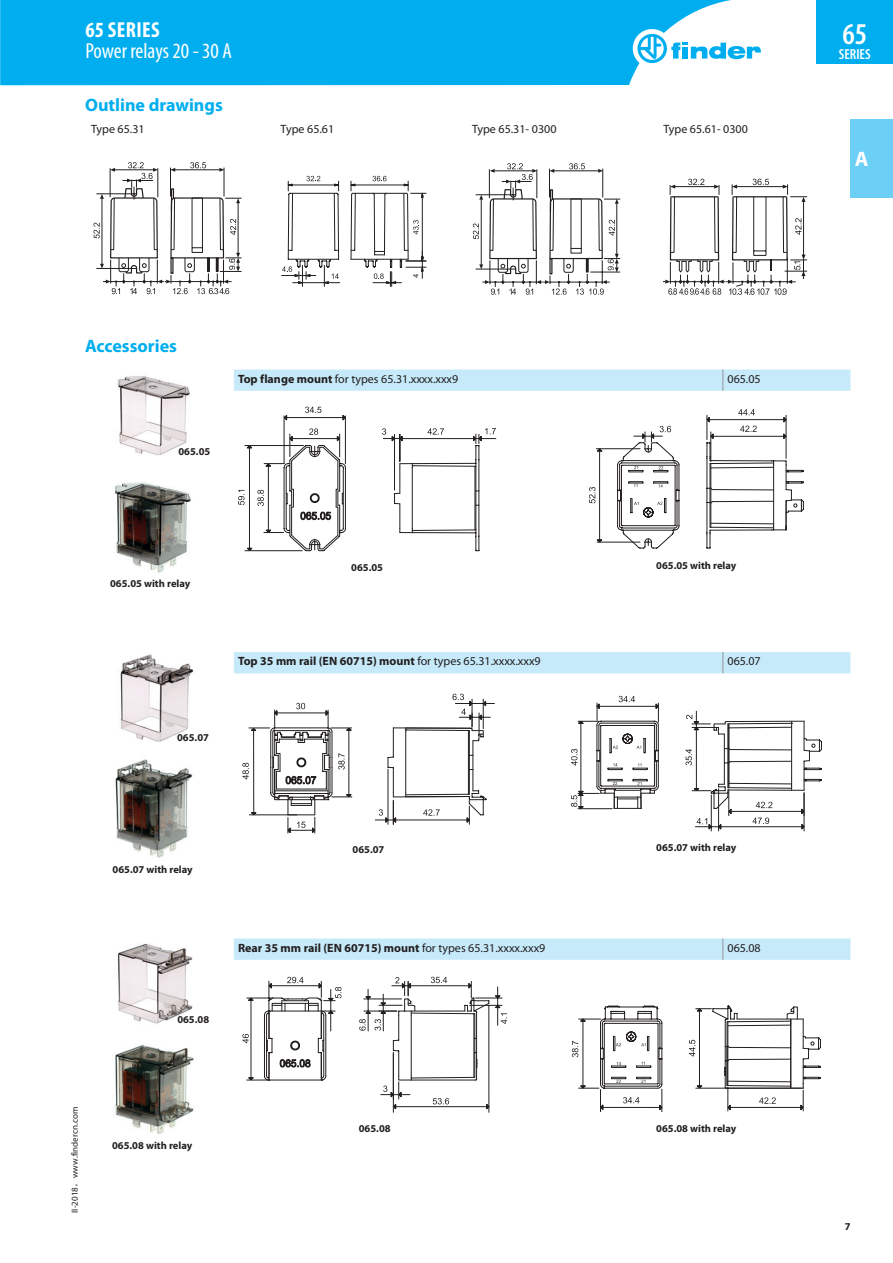
<style>
.page{position:relative;width:893px;height:1263px;background:#fff}
.page>*{position:absolute;margin:0;border:0;box-sizing:border-box;transform-origin:0 0}
.t1{font:600 condensed 30.3px "Myriad Pro";color:#fff}
.t2{font:condensed 21.75px "Myriad Pro";color:#fff}
.t3{font:700 condensed 21.75px "Myriad Pro";letter-spacing:.02em;color:#fff}
.t4{font:700 21px "Myriad Pro";color:#fff}
.t5{font:700 18px "Myriad Pro";color:#00aeef}
.t6{font:600 condensed 14.55px "Myriad Pro";color:#fff}
.t7{font:12px "Myriad Pro";color:#231f20}
.t8{font:700 12px "Myriad Pro";color:#231f20}
.t9{font:700 10.5px "Myriad Pro";color:#231f20}
.t10{font:9px "Myriad Pro";color:#231f20}
.s1{font-weight:700}
.s2{font-weight:400}
.s3{font-family:"Sim Hei"}
</style>
<div class="page">
<div style="left:850px;top:119px;width:43px;height:79px;background:#6bcff6"></div>
<div style="left:0;top:0;width:731px;height:85px;background:#00aeef"></div>
<div style="left:633px;top:29px;width:38px;height:39px;background:#fff;border-radius:50%"></div>
<svg style="left:637px;top:34px;width:124px;height:29px"></svg>
<div style="left:816px;top:0;width:77px;height:64px;background:#00aeef"></div>
<svg style="left:94px;top:162px;width:148px;height:132px"></svg>
<svg style="left:281px;top:176px;width:145px;height:110px"></svg>
<svg style="left:473px;top:163px;width:147px;height:132px"></svg>
<svg style="left:663px;top:179px;width:144px;height:116px"></svg>
<svg style="left:234px;top:369px;width:616px;height:591px"></svg>
<svg style="left:722px;top:369px;width:1px;height:22px"></svg>
<svg style="left:722px;top:652px;width:1px;height:21px"></svg>
<svg style="left:722px;top:938px;width:1px;height:22px"></svg>
<img style="left:118px;top:376px;width:72px;height:80px">
<img style="left:115px;top:482px;width:76px;height:91px">
<svg style="left:382px;top:428px;width:114px;height:123px"></svg>
<hr style="left:401px;top:438px;width:73px;height:1px;background:#231f20">
<hr style="left:345px;top:416px;width:1px;height:48px;background:#231f20">
<hr style="left:284px;top:416px;width:1px;height:48px;background:#231f20">
<svg style="left:305px;top:407px;width:16px;height:6px"></svg>
<svg style="left:238px;top:428px;width:108px;height:123px"></svg>
<svg style="left:284px;top:415px;width:3px;height:5px"></svg>
<hr style="left:249px;top:447px;width:1px;height:102px;background:#231f20">
<hr style="left:268px;top:466px;width:1px;height:65px;background:#231f20">
<hr style="left:286px;top:417px;width:58px;height:1px;background:#231f20">
<hr style="left:292px;top:438px;width:46px;height:1px;background:#231f20">
<hr style="left:596px;top:448px;width:44px;height:1px;background:#231f20">
<hr style="left:597px;top:542px;width:43px;height:1px;background:#231f20">
<hr style="left:599px;top:451px;width:1px;height:89px;background:#231f20">
<svg style="left:589px;top:487px;width:6px;height:16px"></svg>
<svg style="left:617px;top:409px;width:187px;height:140px"></svg>
<img style="left:120px;top:654px;width:74px;height:88px">
<img style="left:115px;top:759px;width:78px;height:99px">
<svg style="left:375px;top:694px;width:119px;height:130px"></svg>
<svg style="left:242px;top:703px;width:110px;height:130px"></svg>
<hr style="left:804px;top:792px;width:1px;height:39px;background:#231f20">
<hr style="left:711px;top:795px;width:1px;height:36px;background:#231f20">
<hr style="left:718px;top:789px;width:1px;height:42px;background:#231f20">
<svg style="left:571px;top:696px;width:88px;height:113px"></svg>
<svg style="left:685px;top:711px;width:137px;height:118px"></svg>
<hr style="left:581px;top:721px;width:1px;height:72px;background:#231f20">
<img style="left:117px;top:943px;width:76px;height:81px">
<img style="left:115px;top:1045px;width:79px;height:90px">
<svg style="left:242px;top:977px;width:99px;height:104px"></svg>
<hr style="left:489px;top:1005px;width:1px;height:107px;background:#231f20">
<hr style="left:393px;top:1054px;width:1px;height:58px;background:#231f20">
<svg style="left:359px;top:977px;width:148px;height:132px"></svg>
<svg style="left:689px;top:1005px;width:132px;height:106px"></svg>
<svg style="left:572px;top:1005px;width:91px;height:107px"></svg>
<hr style="left:583px;top:1021px;width:1px;height:66px;background:#231f20">
<h2 class="t3" style="left:85px;top:17px;width:76px">65 SERIES</h2>
<h2 class="t2" style="left:85px;top:38px;width:148px">Power relays 20 - 30 A</h2>
<h3 class="t5" style="left:85px;top:93px;width:139px">Outline drawings</h3>
<p class="t7" style="left:91px;top:121px;width:55px">Type 65.31</p>
<p class="t7" style="left:281px;top:121px;width:55px">Type 65.61</p>
<p class="t7" style="left:472px;top:121px;width:86px">Type 65.31- 0300</p>
<p class="t7" style="left:663px;top:121px;width:86px">Type 65.61- 0300</p>
<h3 class="t5" style="left:85px;top:335px;width:93px">Accessories</h3>
<p class="t9" style="left:178px;top:444px;width:33px">065.05</p>
<p class="t7" style="left:238px;top:371px;width:222px"><span class="s1">Top flange mount</span> for types 65.31.xxxx.xxx9</p>
<p class="t7" style="left:727px;top:371px;width:35px">065.05</p>
<p class="t9" style="left:110px;top:576px;width:82px">065.05 with relay</p>
<p class="t9" style="left:177px;top:730px;width:33px">065.07</p>
<p class="t9" style="left:351px;top:561px;width:33px">065.05</p>
<p class="t9" style="left:656px;top:558px;width:82px">065.05 with relay</p>
<p class="t8" style="left:238px;top:653px;width:304px">Top 35 mm rail (EN 60715) mount <span class="s2">for types 65.31.xxxx.xxx9</span></p>
<p class="t7" style="left:727px;top:654px;width:35px">065.07</p>
<p class="t10" style="left:69px;top:1213px;width:107px;rotate:-90deg">II-2018<span class="s3">，</span>www.findercn.com</p>
<p class="t9" style="left:113px;top:863px;width:82px">065.07 with relay</p>
<p class="t9" style="left:177px;top:1012px;width:33px">065.08</p>
<p class="t9" style="left:352px;top:842px;width:33px">065.07</p>
<p class="t9" style="left:656px;top:840px;width:82px">065.07 with relay</p>
<p class="t8" style="left:238px;top:940px;width:309px">Rear 35 mm rail (EN 60715) mount <span class="s2">for types 65.31.xxxx.xxx9</span></p>
<p class="t7" style="left:727px;top:940px;width:35px">065.08</p>
<p class="t9" style="left:112px;top:1139px;width:82px">065.08 with relay</p>
<p class="t9" style="left:359px;top:1122px;width:33px">065.08</p>
<p class="t9" style="left:656px;top:1121px;width:82px">065.08 with relay</p>
<h1 class="t1" style="left:842px;top:17px;width:26px">65</h1>
<h3 class="t6" style="left:839px;top:46px;width:33px">SERIES</h3>
<h3 class="t4" style="left:855px;top:146px;width:15px">A</h3>
<p class="t9" style="left:845px;top:1219px;width:7px">7</p>
</div>
